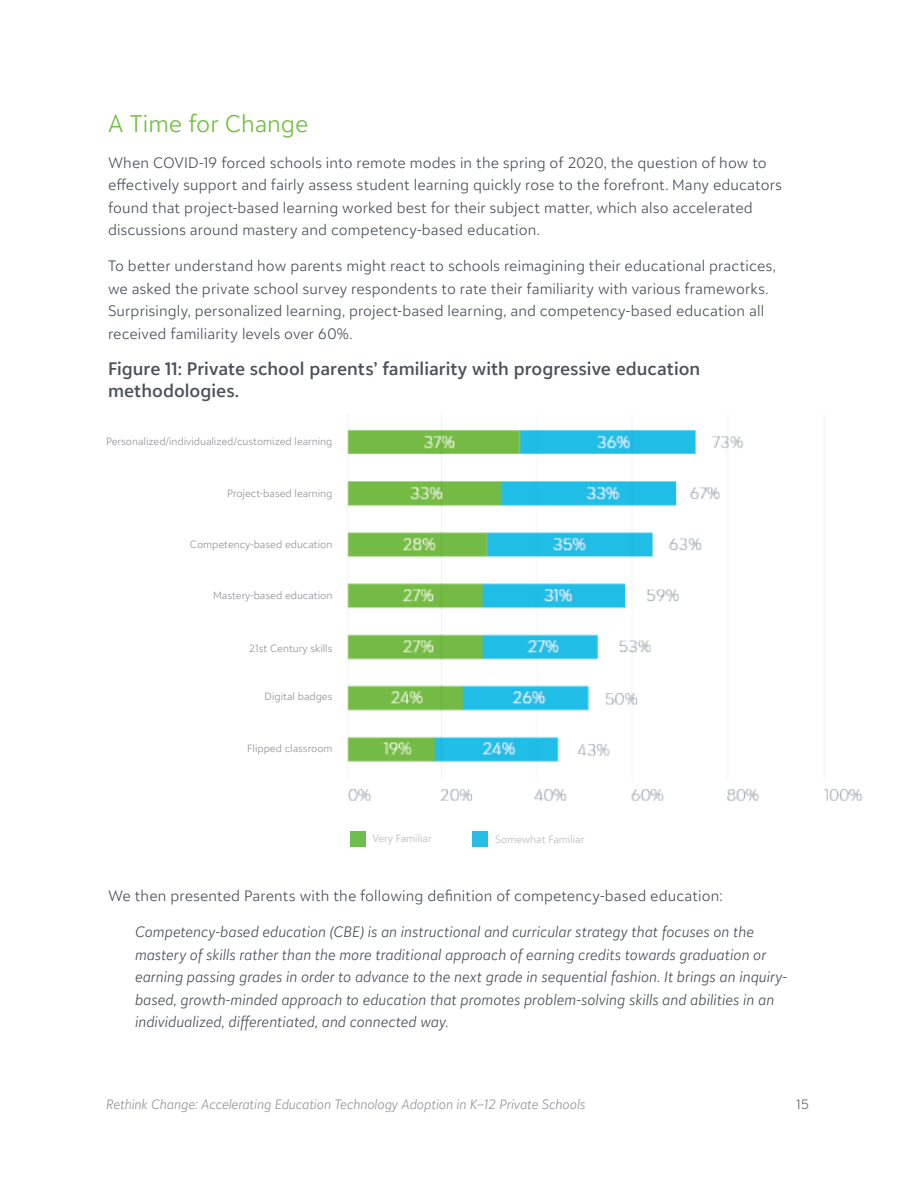
<style>
.page{position:relative;width:918px;height:1188px;background:#fff}
.page>*{position:absolute;margin:0;border:0;box-sizing:border-box;transform-origin:0 0}
.t1{font:300 24px "Blackbaud Sans";color:#72bf44}
.t2{font:600 18px/22.5px "Blackbaud Sans";letter-spacing:.005em;color:#4d525a}
.t3{font:300 15px/22.5px "Blackbaud Sans";letter-spacing:.01em;color:#4d525a}
.t4{font:italic 300 15px/22.5px "Blackbaud Sans";letter-spacing:.01em;color:#4d525a}
.t5{font:italic 300 13.5px "Blackbaud Sans";color:#94979c}
.t6{font:300 13.5px "Blackbaud Sans";color:#686c74}
.t7{font:300 10.5px "Blackbaud Sans";color:#92959a}
.t8{font:300 10.5px "Blackbaud Sans";color:#b8babd}
</style>
<div class="page">
<img style="left:347px;top:414px;width:515px;height:387px">
<div style="left:473px;top:831px;width:15px;height:15px;background:#29bce4"></div>
<div style="left:350px;top:831px;width:16px;height:15px;background:#6dbe4f"></div>
<h1 class="t1" style="left:108px;top:108px;width:202px">A Time for Change</h1>
<p class="t3" style="left:108px;top:151px;width:675px">When COVID-19 forced schools into remote modes in the spring of 2020, the question of how to effectively support and fairly assess student learning quickly rose to the forefront. Many educators found that project-based learning worked best for their subject matter, which also accelerated discussions around mastery and competency-based education.</p>
<p class="t3" style="left:108px;top:254px;width:669px">To better understand how parents might react to schools reimagining their educational practices, we asked the private school survey respondents to rate their familiarity with various frameworks.<br>Surprisingly, personalized learning, project-based learning, and competency-based education all received familiarity levels over 60%.</p>
<p class="t2" style="left:108px;top:357px;width:594px">Figure 11: Private school parents’ familiarity with progressive education methodologies.</p>
<p class="t7" style="left:106px;top:435px;width:228px">Personalized/individualized/customized learning</p>
<p class="t7" style="left:227px;top:487px;width:107px">Project-based learning</p>
<p class="t7" style="left:190px;top:538px;width:144px">Competency-based education</p>
<p class="t7" style="left:213px;top:589px;width:121px">Mastery-based education</p>
<p class="t7" style="left:249px;top:641px;width:85px">21st Century skills</p>
<p class="t7" style="left:265px;top:690px;width:69px">Digital badges</p>
<p class="t7" style="left:247px;top:742px;width:87px">Flipped classroom</p>
<p class="t8" style="left:373px;top:831px;width:61px">Very Familiar</p>
<p class="t8" style="left:495px;top:832px;width:91px">Somewhat Familiar</p>
<p class="t3" style="left:108px;top:884px;width:616px">We then presented Parents with the following definition of competency-based education:</p>
<p class="t4" style="left:135px;top:920px;width:654px">Competency-based education (CBE) is an instructional and curricular strategy that focuses on the mastery of skills rather than the more traditional approach of earning credits towards graduation or earning passing grades in order to advance to the next grade in sequential fashion. It brings an inquiry&shy;based, growth-minded approach to education that promotes problem-solving skills and abilities in an individualized, differentiated, and connected way.</p>
<p class="t5" style="left:106px;top:1096px;width:481px">Rethink Change: Accelerating Education Technology Adoption in K–12 Private Schools</p>
<p class="t6" style="left:797px;top:1096px;width:14px">15</p>
</div>
